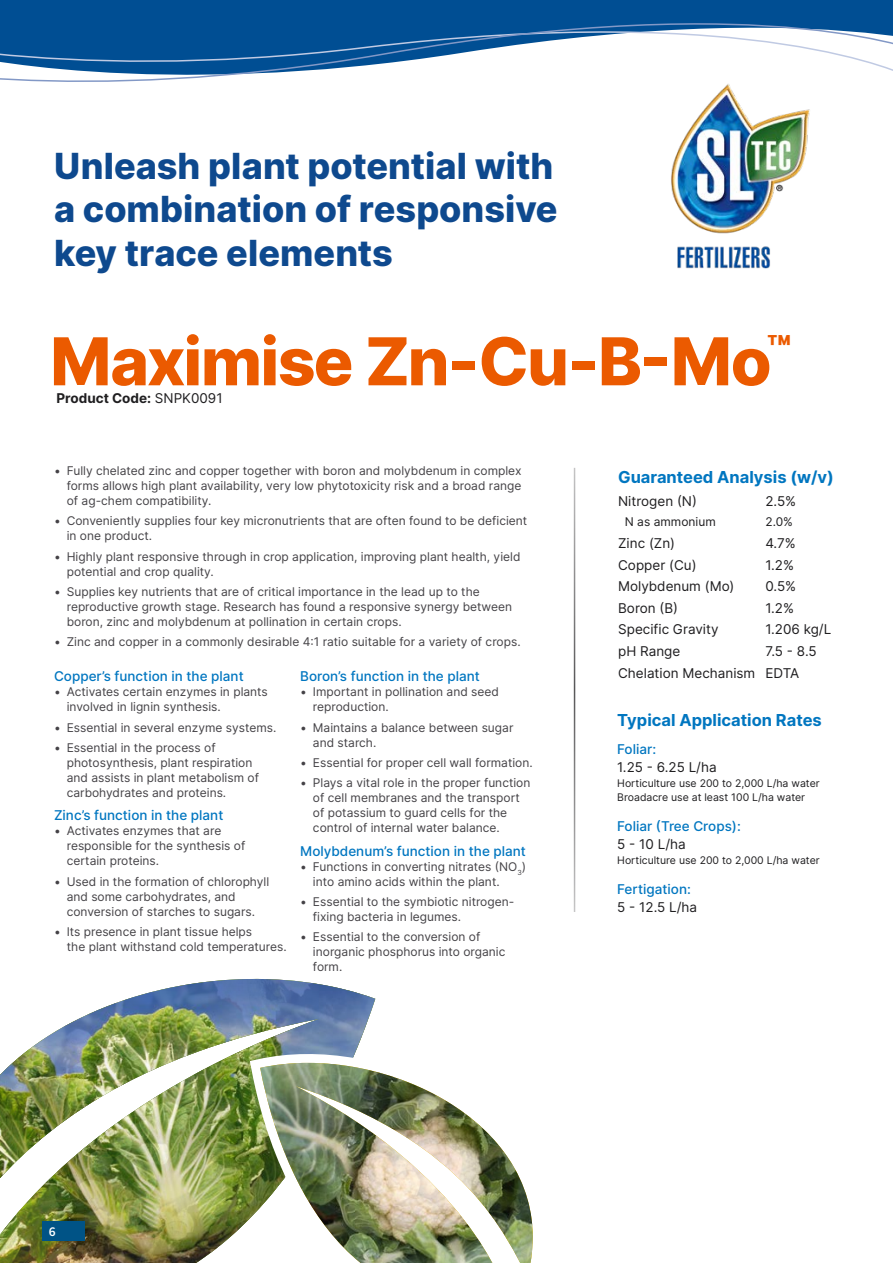
<style>
.page{position:relative;width:893px;height:1263px;background:#fff}
.page>*{position:absolute;margin:0;border:0;box-sizing:border-box;transform-origin:0 0}
.t1{font:800 66px "Inter";letter-spacing:-.025em;color:#eb5a00}
.t2{font:800 36px/43.2px "Inter";color:#0e498e;text-align:justify}
.t3{font:700 16.5px "Inter";color:#0076c0}
.t4{font:13.5px/21.6px "Inter";color:#1f1e20}
.t5{font:500 13.5px "Inter";color:#0076c0}
.t6{font:700 13.5px "Inter";color:#1f1e20}
.t7{font:600 13.5px "Source Sans Pro";color:#fff}
.t8{font:12px/15px "Inter";color:#444246}
.t9{font:12px "Inter";color:#1f1e20}
.t10{font:10.5px/14.2px "Inter";color:#1f1e20}
.s1{font-weight:400}
</style>
<div class="page">
<img style="left:677px;top:246px;width:93px;height:23px">
<svg style="left:0;top:0;width:893px;height:234px"></svg>
<hr style="left:574px;top:468px;width:1px;height:444px;background:#1f1e20">
<img style="left:0;top:978px;width:375px;height:285px">
<svg style="left:250px;top:1052px;width:10px;height:211px"></svg>
<img style="left:260px;top:1040px;width:273px;height:223px">
<div style="left:43px;top:1222px;width:42px;height:19px;background:#005386"></div>
<h2 class="t2" style="left:54px;top:143px;width:505px">Unleash plant potential with a combination of responsive key trace elements</h2>
<h1 class="t1" style="left:50px;top:311px;width:743px">Maximise Zn-Cu-B-Mo<sup>™</sup></h1>
<p class="t6" style="left:57px;top:388px;width:168px">Product Code: <span class="s1">SNPK0091</span></p>
<p class="t8" style="left:67px;top:463px;width:456px;text-align:justify;text-indent:-13px">• Fully chelated zinc and copper together with boron and molybdenum in complex forms allows high plant availability, very low phytotoxicity risk and a broad range of ag-chem compatibility.</p>
<p class="t8" style="left:67px;top:513px;width:462px;text-indent:-13px">• Conveniently supplies four key micronutrients that are often found to be deficient in one product.</p>
<p class="t8" style="left:67px;top:549px;width:455px;text-indent:-13px">• Highly plant responsive through in crop application, improving plant health, yield potential and crop quality.</p>
<p class="t8" style="left:67px;top:584px;width:447px;text-indent:-13px">• Supplies key nutrients that are of critical importance in the lead up to the reproductive growth stage. Research has found a responsive synergy between boron, zinc and molybdenum at pollination in certain crops.</p>
<p class="t8" style="left:54px;top:634px;width:468px">• Zinc and copper in a commonly desirable 4:1 ratio suitable for a variety of crops.</p>
<p class="t5" style="left:54px;top:666px;width:191px">Copper’s function in the plant</p>
<p class="t8" style="left:67px;top:684px;width:203px;text-indent:-13px">• Activates certain enzymes in plants involved in lignin synthesis.</p>
<p class="t8" style="left:54px;top:719px;width:224px">• Essential in several enzyme systems.</p>
<p class="t8" style="left:67px;top:740px;width:194px;text-indent:-13px">• Essential in the process of photosynthesis, plant respiration and assists in plant metabolism of carbohydrates and proteins.</p>
<p class="t5" style="left:54px;top:805px;width:171px">Zinc’s function in the plant</p>
<p class="t8" style="left:67px;top:823px;width:180px;text-indent:-13px">• Activates enzymes that are responsible for the synthesis of certain proteins.</p>
<p class="t8" style="left:67px;top:873px;width:204px;text-indent:-13px">• Used in the formation of chlorophyll and some carbohydrates, and conversion of starches to sugars.</p>
<p class="t8" style="left:67px;top:924px;width:222px;text-indent:-13px">• Its presence in plant tissue helps<br>the plant withstand cold temperatures.</p>
<p class="t5" style="left:300px;top:666px;width:181px">Boron’s function in the plant</p>
<p class="t8" style="left:313px;top:684px;width:187px;text-indent:-13px">• Important in pollination and seed reproduction.</p>
<p class="t8" style="left:313px;top:719px;width:202px;text-indent:-13px">• Maintains a balance between sugar and starch.</p>
<p class="t8" style="left:300px;top:755px;width:234px">• Essential for proper cell wall formation.</p>
<p class="t8" style="left:313px;top:775px;width:219px;text-indent:-13px">• Plays a vital role in the proper function of cell membranes and the transport of potassium to guard cells for the control of internal water balance.</p>
<p class="t5" style="left:300px;top:841px;width:227px">Molybdenum’s function in the plant</p>
<p class="t8" style="left:313px;top:858px;width:215px;text-indent:-13px">• Functions in converting nitrates (NO<sub>3</sub>) into amino acids within the plant.</p>
<p class="t8" style="left:313px;top:894px;width:203px;text-indent:-13px">• Essential to the symbiotic nitrogen&shy;fixing bacteria in legumes.</p>
<p class="t8" style="left:313px;top:929px;width:194px;text-indent:-13px">• Essential to the conversion of inorganic phosphorus into organic form.</p>
<h3 class="t3" style="left:618px;top:465px;width:217px">Guaranteed Analysis (w/v)</h3>
<p class="t4" style="left:618px;top:490px;width:80px">Nitrogen (N)</p>
<p class="t4" style="left:765px;top:490px;width:32px">2.5%</p>
<p class="t9" style="left:625px;top:513px;width:92px">N as ammonium</p>
<p class="t9" style="left:765px;top:513px;width:29px">2.0%</p>
<p class="t4" style="left:618px;top:532px;width:58px">Zinc (Zn)</p>
<p class="t4" style="left:765px;top:532px;width:32px">4.7%</p>
<p class="t4" style="left:618px;top:554px;width:80px">Copper (Cu)</p>
<p class="t4" style="left:765px;top:554px;width:30px">1.2%</p>
<p class="t4" style="left:618px;top:575px;width:118px">Molybdenum (Mo)</p>
<p class="t4" style="left:765px;top:575px;width:32px">0.5%</p>
<p class="t4" style="left:618px;top:597px;width:61px">Boron (B)</p>
<p class="t4" style="left:765px;top:597px;width:30px">1.2%</p>
<p class="t4" style="left:618px;top:618px;width:102px">Specific Gravity</p>
<p class="t4" style="left:765px;top:618px;width:67px">1.206 kg/L</p>
<p class="t4" style="left:618px;top:640px;width:64px">pH Range</p>
<p class="t4" style="left:618px;top:640px;width:200px;text-indent:147px">7.5 - 8.5<br>Chelation Mechanism EDTA</p>
<h3 class="t3" style="left:617px;top:708px;width:206px">Typical Application Rates</h3>
<p class="t5" style="left:617px;top:739px;width:40px">Foliar:</p>
<p class="t4" style="left:617px;top:756px;width:101px">1.25 - 6.25 L/ha</p>
<p class="t10" style="left:617px;top:775px;width:204px">Horticulture use 200 to 2,000 L/ha water<br>Broadacre use at least 100 L/ha water</p>
<p class="t5" style="left:617px;top:816px;width:125px">Foliar (Tree Crops):</p>
<p class="t4" style="left:617px;top:833px;width:70px">5 - 10 L/ha</p>
<p class="t10" style="left:617px;top:852px;width:204px">Horticulture use 200 to 2,000 L/ha water</p>
<p class="t5" style="left:617px;top:879px;width:75px">Fertigation:</p>
<p class="t4" style="left:617px;top:896px;width:81px">5 - 12.5 L/ha</p>
<p class="t7" style="left:49px;top:1223px;width:8px">6</p>
</div>
